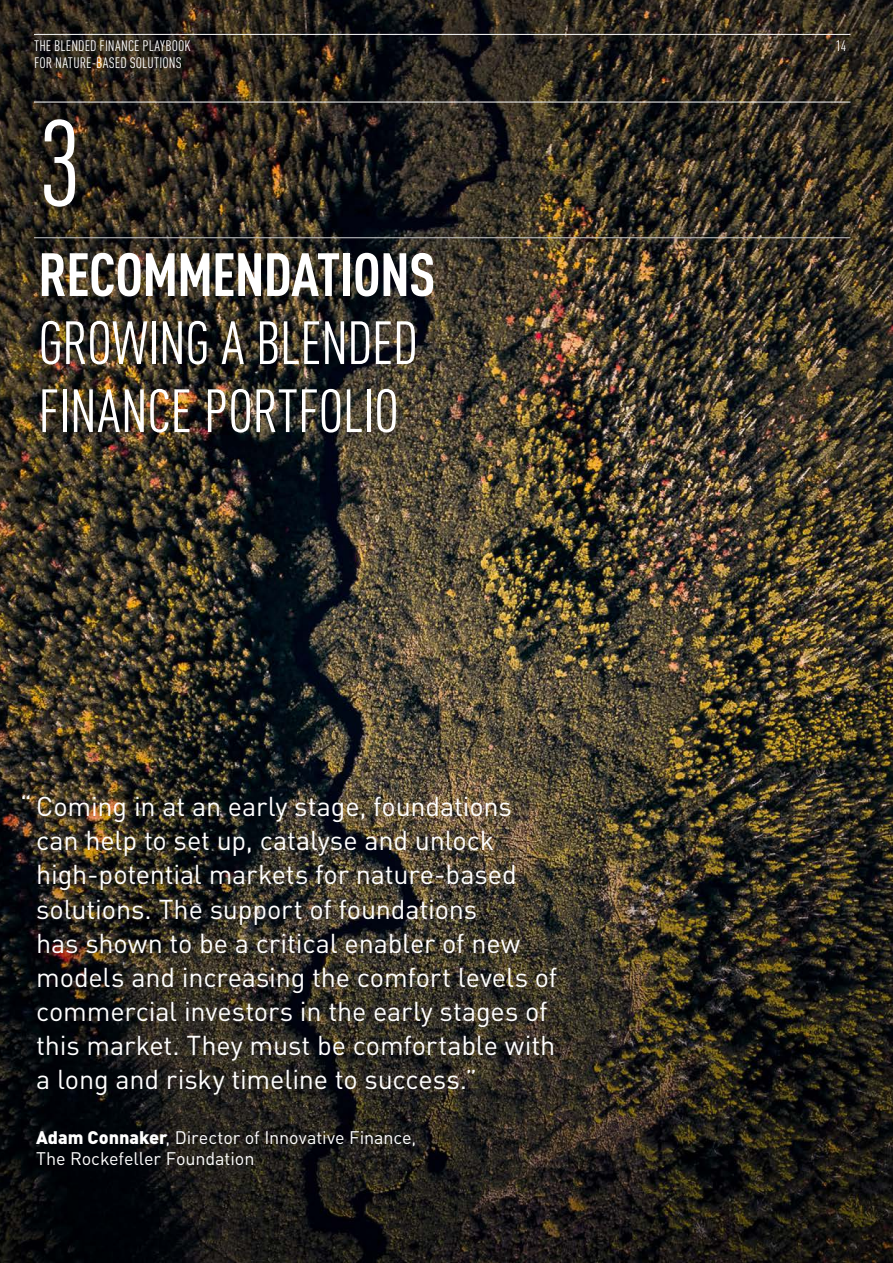
<style>
.page{position:relative;width:893px;height:1263px;background:#fff}
.page>*{position:absolute;margin:0;border:0;box-sizing:border-box;transform-origin:0 0}
._4mm{font:condensed 120px "DIN Pro";color:#fff}
._4mm-2{font:condensed 60px/68.1px "DIN Pro";letter-spacing:-.015em;color:#fff}
._4mm-3{font:27px/34px "DIN";letter-spacing:-.005em;color:#fff}
._4mm-4{font:18px "DIN";letter-spacing:-.005em;color:#fff}
._4mm-5{font:condensed 15px "DIN Pro";letter-spacing:.005em;color:#fff}
.s1{font-weight:700}
.s2{font-weight:900}
</style>
<div class="page">
<img style="left:0;top:0;width:893px;height:1263px">
<hr style="left:34px;top:34px;width:816px;height:1px;background:#fff">
<hr style="left:34px;top:102px;width:816px;height:1px;background:#fff">
<hr style="left:34px;top:237px;width:816px;height:1px;background:#d1d2d4">
<p class="_4mm-5" style="left:34px;top:35px;width:158px">THE BLENDED FINANCE PLAYBOOK</p>
<p class="_4mm-5" style="left:34px;top:52px;width:149px">FOR NATURE-BASED SOLUTIONS</p>
<p class="_4mm" style="left:38px;top:77px;width:45px">3</p>
<p class="_4mm-2" style="left:38px;top:236px;width:399px"><span class="s1">RECOMMENDATIONS<br></span>GROWING A BLENDED<br>FINANCE PORTFOLIO</p>
<p class="_4mm-3" style="left:36px;top:789px;width:523px;text-indent:-16px">“ Coming in at an early stage, foundations can help to set up, catalyse and unlock high-potential markets for nature-based solutions. The support of foundations<br>has shown to be a critical enabler of new models and increasing the comfort levels of commercial investors in the early stages of this market. They must be comfortable with a long and risky timeline to success.”</p>
<p class="_4mm-4" style="left:36px;top:1126px;width:382px"><span class="s2">Adam Connaker</span>, Director of Innovative Finance,</p>
<p class="_4mm-4" style="left:36px;top:1147px;width:220px">The Rockefeller Foundation</p>
<p class="_4mm-5" style="left:836px;top:35px;width:12px">14</p>
</div>
